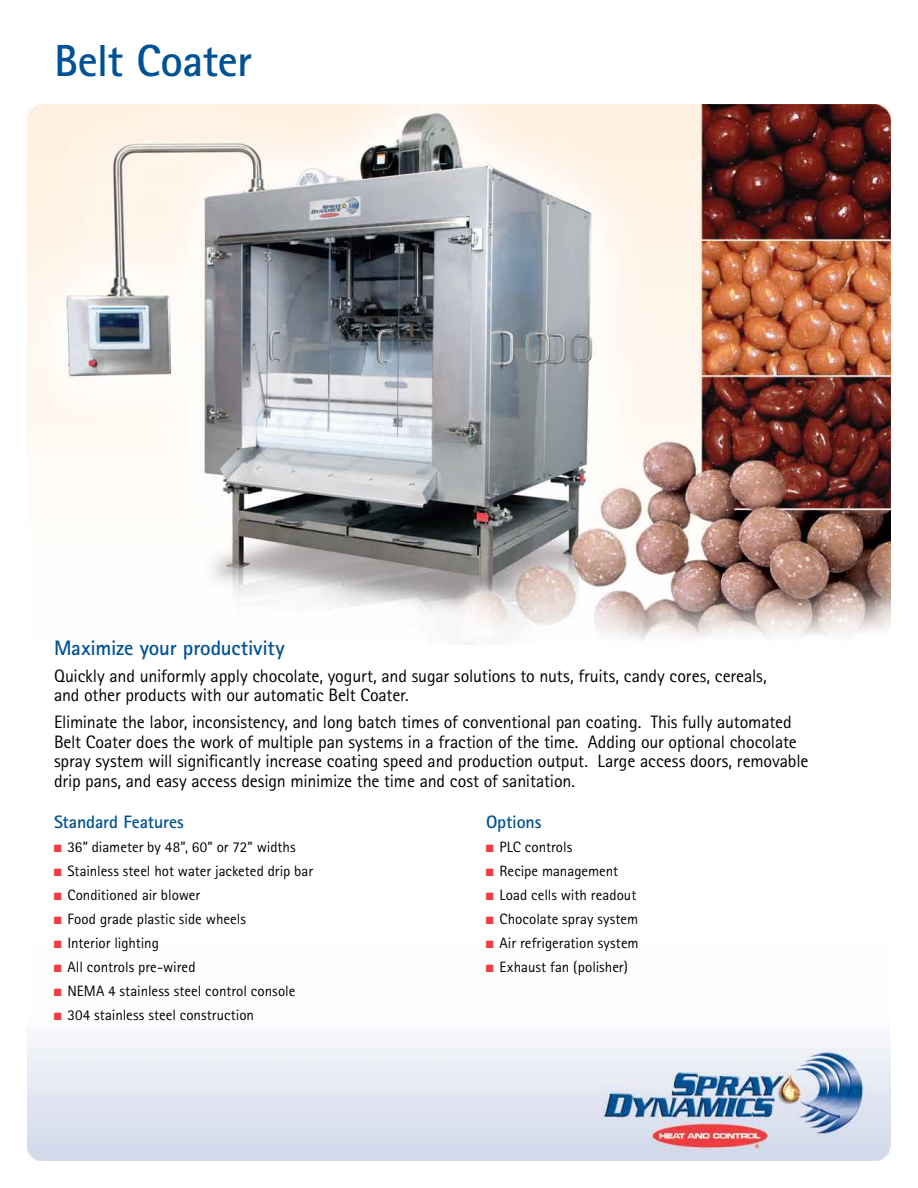
<style>
.page{position:relative;width:918px;height:1188px;background:#fff}
.page>*{position:absolute;margin:0;border:0;box-sizing:border-box;transform-origin:0 0}
.t1{font:700 45px "Rotis Sans Serif";letter-spacing:-.015em;color:#005295}
.t2{font:700 21px "Rotis Sans Serif";letter-spacing:-.01em;color:#005295}
.t3{font:18px/19.5px "Rotis Sans Serif";letter-spacing:-.01em;color:#000}
.t4{font:700 18px "Rotis Sans Serif";letter-spacing:-.005em;color:#005295}
.t5{font:15px "Rotis Sans Serif";color:#000}
.s1{color:#ef3e42}
</style>
<div class="page">
<img style="left:27px;top:1037px;width:864px;height:124px">
<img style="left:27px;top:104px;width:864px;height:540px">
<h1 class="t1" style="left:54px;top:32px;width:200px">Belt Coater</h1>
<p class="t2" style="left:54px;top:634px;width:232px">Maximize your productivity</p>
<p class="t3" style="left:54px;top:666px;width:714px">Quickly and uniformly apply chocolate, yogurt, and sugar solutions to nuts, fruits, candy cores, cereals, and other products with our automatic Belt Coater.</p>
<p class="t3" style="left:54px;top:712px;width:756px">Eliminate the labor, inconsistency, and long batch times of conventional pan coating. This fully automated Belt Coater does the work of multiple pan systems in a fraction of the time. Adding our optional chocolate spray system will significantly increase coating speed and production output. Large access doors, removable drip pans, and easy access design minimize the time and cost of sanitation.</p>
<p class="t4" style="left:54px;top:811px;width:131px">Standard Features</p>
<p class="t5" style="left:54px;top:838px;width:243px"><span class="s1">■</span> 36” diameter by 48”, 60” or 72” widths</p>
<p class="t5" style="left:54px;top:862px;width:261px"><span class="s1">■</span> Stainless steel hot water jacketed drip bar</p>
<p class="t5" style="left:54px;top:886px;width:148px"><span class="s1">■</span> Conditioned air blower</p>
<p class="t5" style="left:54px;top:910px;width:193px"><span class="s1">■</span> Food grade plastic side wheels</p>
<p class="t5" style="left:54px;top:934px;width:107px"><span class="s1">■</span> Interior lighting</p>
<p class="t5" style="left:54px;top:958px;width:143px"><span class="s1">■</span> All controls pre-wired</p>
<p class="t5" style="left:54px;top:982px;width:243px"><span class="s1">■</span> NEMA 4 stainless steel control console</p>
<p class="t5" style="left:54px;top:1006px;width:202px"><span class="s1">■</span> 304 stainless steel construction</p>
<p class="t4" style="left:486px;top:811px;width:57px">Options</p>
<p class="t5" style="left:486px;top:838px;width:88px"><span class="s1">■</span> PLC controls</p>
<p class="t5" style="left:486px;top:862px;width:134px"><span class="s1">■</span> Recipe management</p>
<p class="t5" style="left:486px;top:886px;width:152px"><span class="s1">■</span> Load cells with readout</p>
<p class="t5" style="left:486px;top:910px;width:154px"><span class="s1">■</span> Chocolate spray system</p>
<p class="t5" style="left:486px;top:934px;width:154px"><span class="s1">■</span> Air refrigeration system</p>
<p class="t5" style="left:486px;top:958px;width:143px"><span class="s1">■</span> Exhaust fan (polisher)</p>
</div>
